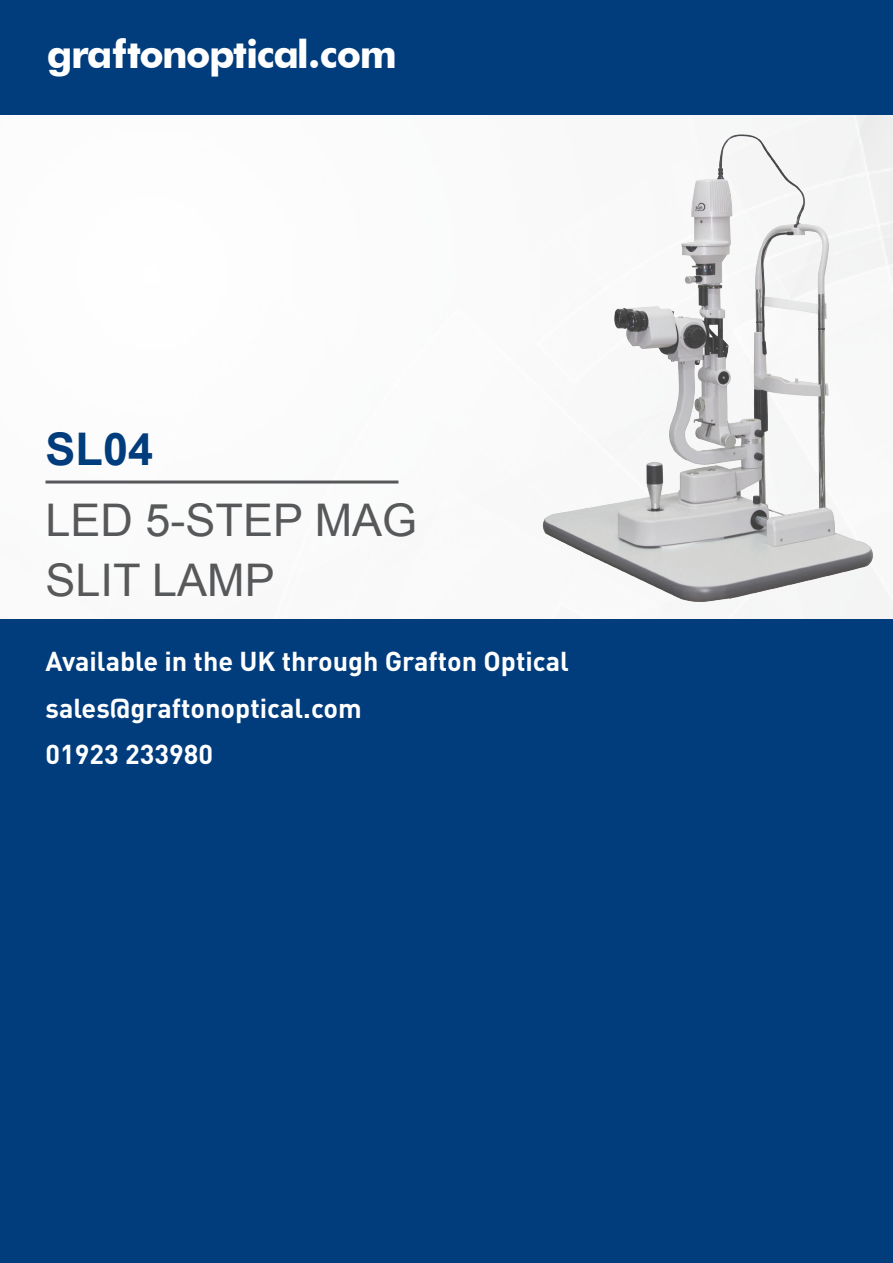
<style>
.page{position:relative;width:893px;height:1263px;background:#fff}
.page>*{position:absolute;margin:0;border:0;box-sizing:border-box;transform-origin:0 0}
.t1{font:45px/60px "Arial";color:#57585a}
.t2{font:700 45px "Arial";color:#013d7d}
.t3{font:700 39.15px "Futura BT";letter-spacing:-.04em;color:#fff}
.t4{font:700 27px/46.5px "DIN Pro";color:#fff}
</style>
<div class="page">
<div style="left:0;top:619px;width:893px;height:644px;background:#013d7d"></div>
<img style="left:542px;top:115px;width:351px;height:504px">
<hr style="left:46px;top:480px;width:352px;height:3px;background:#57585a">
<div style="left:0;top:0;width:893px;height:115px;background:#013d7d"></div>
<h2 class="t3" style="left:47px;top:30px;width:351px">graftonoptical.com</h2>
<h1 class="t2" style="left:46px;top:419px;width:109px">SL04</h1>
<h1 class="t1" style="left:46px;top:490px;width:373px">LED 5-STEP MAG<br>SLIT LAMP</h1>
<p class="t4" style="left:46px;top:637px;width:525px">Available in the UK through Grafton Optical sales@graftonoptical.com<br>01923 233980</p>
</div>
